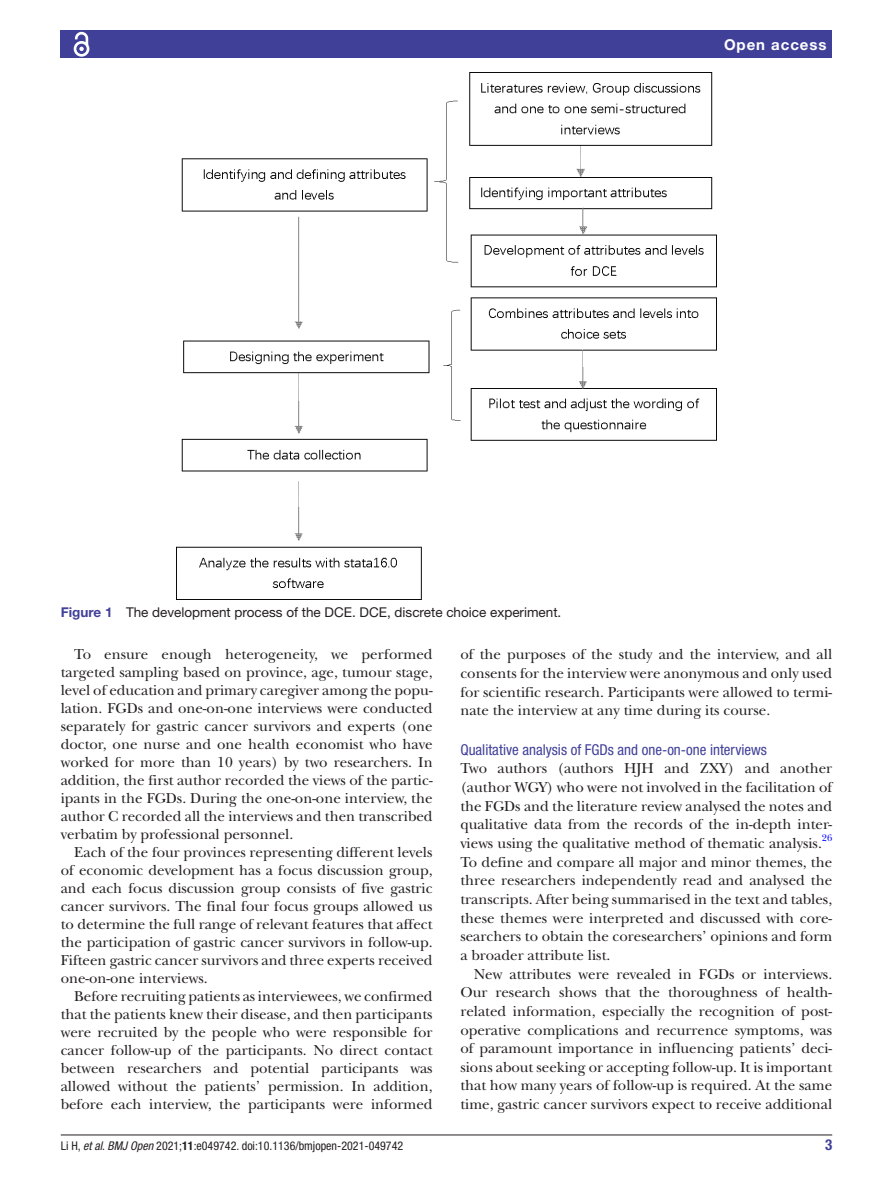
<style>
.page{position:relative;width:893px;height:1191px;background:#fff}
.page>*{position:absolute;margin:0;border:0;box-sizing:border-box;transform-origin:0 0}
.t1{font:15px/18px "New Baskerville";color:#231f20;text-align:justify}
.t2{font:condensed 15px "Helvetica Neue LT Std";color:#414099}
.t3{font:700 15px "Helvetica Neue LT Std";letter-spacing:.065em;color:#fff}
.t4{font:700 condensed 15px "Helvetica Neue LT Std";color:#414099}
.t5{font:13.5px "Helvetica Neue LT Std";color:#231f20}
.t6{font:condensed 12px "Helvetica Neue LT Std";color:#231f20}
.t7{font:9.9px "New Baskerville";color:#00f}
.s1{font-weight:700;color:#414099}
.s2{font-style:italic}
.s3{font-weight:700}
</style>
<div class="page">
<hr style="left:61px;top:1134px;width:771px;height:1px;background:#231f20">
<div style="left:61px;top:31px;width:771px;height:27px;background:#414099"></div>
<svg style="left:73px;top:31px;width:17px;height:26px"></svg>
<img style="left:176px;top:73px;width:540px;height:526px">
<p class="t3" style="left:724px;top:35px;width:104px">Open access</p>
<p class="t5" style="left:61px;top:604px;width:502px"><span class="s1">Figure 1</span> The development process of the DCE. DCE, discrete choice experiment.</p>
<p class="t1" style="left:61px;top:645px;width:373px;text-indent:14px">To ensure enough heterogeneity, we performed targeted sampling based on province, age, tumour stage, level of education and primary caregiver among the popu&shy;lation. FGDs and one-on-one interviews were conducted separately for gastric cancer survivors and experts (one doctor, one nurse and one health economist who have worked for more than 10 years) by two researchers. In addition, the first author recorded the views of the partic&shy;ipants in the FGDs. During the one-on-one interview, the author C recorded all the interviews and then transcribed verbatim by professional personnel.</p>
<p class="t1" style="left:61px;top:843px;width:373px;text-indent:14px">Each of the four provinces representing different levels of economic development has a focus discussion group, and each focus discussion group consists of five gastric cancer survivors. The final four focus groups allowed us to determine the full range of relevant features that affect the participation of gastric cancer survivors in follow-up.<br>Fifteen gastric cancer survivors and three experts received one-on-one interviews.</p>
<p class="t1" style="left:61px;top:987px;width:373px;text-indent:14px">Before recruiting patients as interviewees, we confirmed that the patients knew their disease, and then participants were recruited by the people who were responsible for cancer follow-up of the participants. No direct contact between researchers and potential participants was allowed without the patients’ permission. In addition, before each interview, the participants were informed</p>
<p class="t1" style="left:460px;top:645px;width:373px;line-height:18.6px">of the purposes of the study and the interview, and all consents for the interview were anonymous and only used for scientific research. Participants were allowed to termi&shy;nate the interview at any time during its course.</p>
<p class="t2" style="left:460px;top:740px;width:308px">Qualitative analysis of FGDs and one-on-one interviews</p>
<p class="t1" style="left:460px;top:759px;width:373px;line-height:18.6px">Two authors (authors HJH and ZXY) and another (author WGY) who were not involved in the facilitation of the FGDs and the literature review analysed the notes and qualitative data from the records of the in-depth inter&shy;views using the qualitative method of thematic analysis.</p>
<p class="t7" style="left:822px;top:832px;width:12px">26</p>
<p class="t1" style="left:460px;top:852px;width:373px;line-height:18.6px">To define and compare all major and minor themes, the three researchers independently read and analysed the transcripts. After being summarised in the text and tables, these themes were interpreted and discussed with core&shy;searchers to obtain the coresearchers’ opinions and form a broader attribute list.</p>
<p class="t1" style="left:460px;top:964px;width:373px;line-height:18.6px;text-indent:14px">New attributes were revealed in FGDs or interviews.<br>Our research shows that the thoroughness of health&shy;related information, especially the recognition of post&shy;operative complications and recurrence symptoms, was of paramount importance in influencing patients’ deci&shy;sions about seeking or accepting follow-up. It is important that how many years of follow-up is required. At the same time, gastric cancer survivors expect to receive additional</p>
<p class="t6" style="left:61px;top:1138px;width:344px">Li H, <span class="s2">et al</span>. <span class="s2">BMJ Open</span> 2021;<span class="s3">11</span>:e049742. doi:10.1136/bmjopen-2021-049742</p>
<p class="t4" style="left:825px;top:1135px;width:9px">3</p>
</div>
